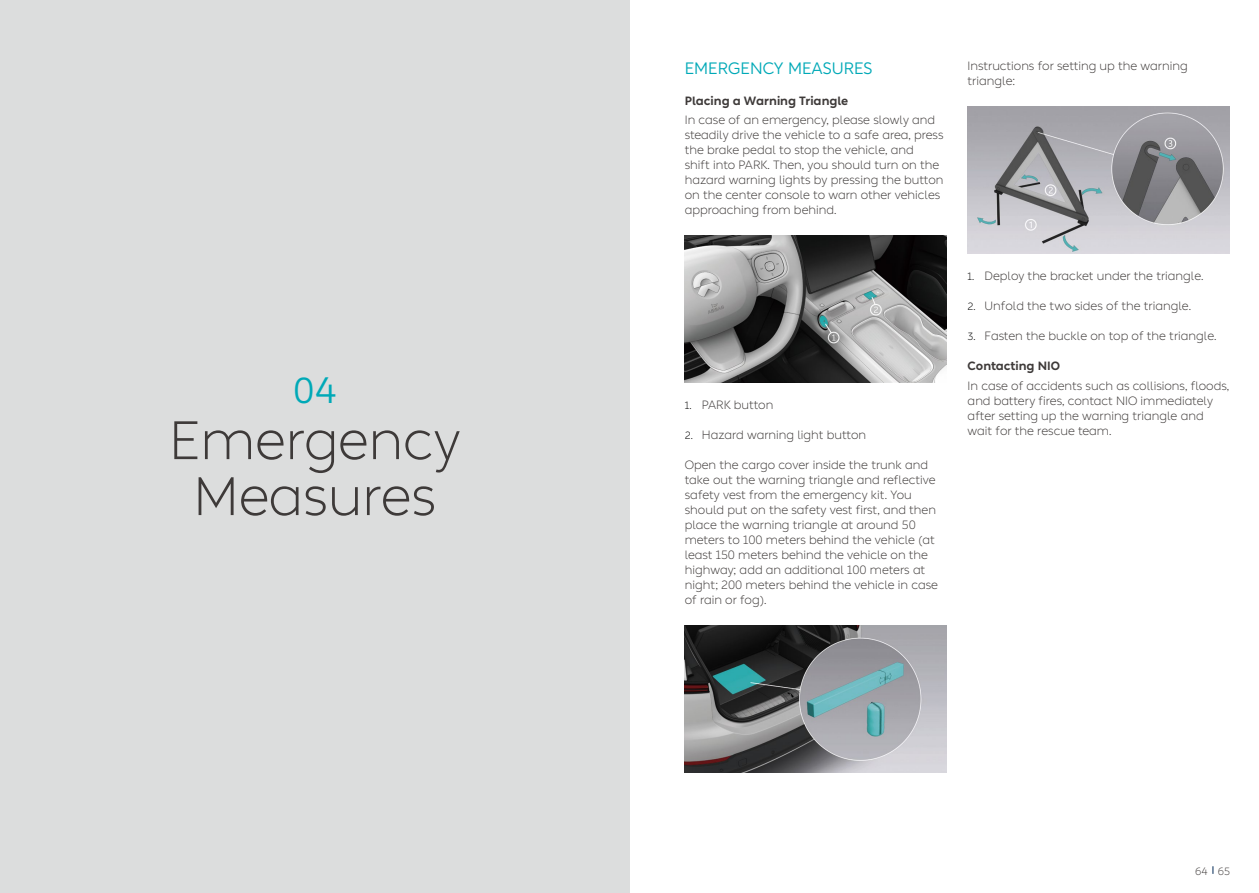
<style>
.page{position:relative;width:1259px;height:893px;background:#fff}
.page>*{position:absolute;margin:0;border:0;box-sizing:border-box;transform-origin:0 0}
.t1{font:300 54px/55.9px "Blue Sky Noto";color:#3e3a39;text-align:center}
.t2{font:36px "Blue Sky Noto";color:#00a9b7}
.t3{font:16.5px "Blue Sky Noto";color:#00a9b7}
.t4{font:300 12px/15px "Blue Sky Noto";color:#3e3a39}
.t5{font:700 12px "Blue Sky Noto";color:#3e3a39}
.t6{font:300 10.5px "Blue Sky Noto";color:#3e3a39}
.s1{font-size:10.5px;color:#000}
</style>
<div class="page">
<div style="left:0;top:0;width:629px;height:893px;background:#dcdddd"></div>
<img style="left:685px;top:235px;width:261px;height:148px">
<img style="left:685px;top:625px;width:261px;height:148px">
<img style="left:967px;top:106px;width:262px;height:147px">
<h2 class="t2" style="left:293px;top:369px;width:45px">04</h2>
<h1 class="t1" style="left:169px;top:412px;width:293px">Emergency<br>Measures</h1>
<h3 class="t3" style="left:685px;top:59px;width:189px">EMERGENCY MEASURES</h3>
<p class="t5" style="left:685px;top:94px;width:165px">Placing a Warning Triangle</p>
<p class="t4" style="left:685px;top:113px;width:260px">In case of an emergency, please slowly and steadily drive the vehicle to a safe area, press the brake pedal to stop the vehicle, and<br>shift into PARK. Then, you should turn on the hazard warning lights by pressing the button on the center console to warn other vehicles approaching from behind.</p>
<p class="t4" style="left:685px;top:398px;width:90px"><span class="s1">1.</span> PARK button</p>
<p class="t4" style="left:685px;top:428px;width:183px"><span class="s1">2.</span> Hazard warning light button</p>
<p class="t4" style="left:685px;top:458px;width:255px">Open the cargo cover inside the trunk and take out the warning triangle and reflective safety vest from the emergency kit. You should put on the safety vest first, and then place the warning triangle at around 50 meters to 100 meters behind the vehicle (at least 150 meters behind the vehicle on the highway; add an additional 100 meters at night; 200 meters behind the vehicle in case of rain or fog).</p>
<p class="t4" style="left:967px;top:58px;width:222px">Instructions for setting up the warning triangle:</p>
<p class="t4" style="left:967px;top:268px;width:237px"><span class="s1">1.</span> Deploy the bracket under the triangle.</p>
<p class="t4" style="left:967px;top:298px;width:225px"><span class="s1">2.</span> Unfold the two sides of the triangle.</p>
<p class="t4" style="left:967px;top:328px;width:250px"><span class="s1">3.</span> Fasten the buckle on top of the triangle.</p>
<p class="t5" style="left:967px;top:359px;width:94px">Contacting NIO</p>
<p class="t4" style="left:967px;top:378px;width:263px">In case of accidents such as collisions, floods, and battery fires, contact NIO immediately after setting up the warning triangle and wait for the rescue team.</p>
<p class="t6" style="left:1195px;top:866px;width:37px">64 65</p>
</div>
